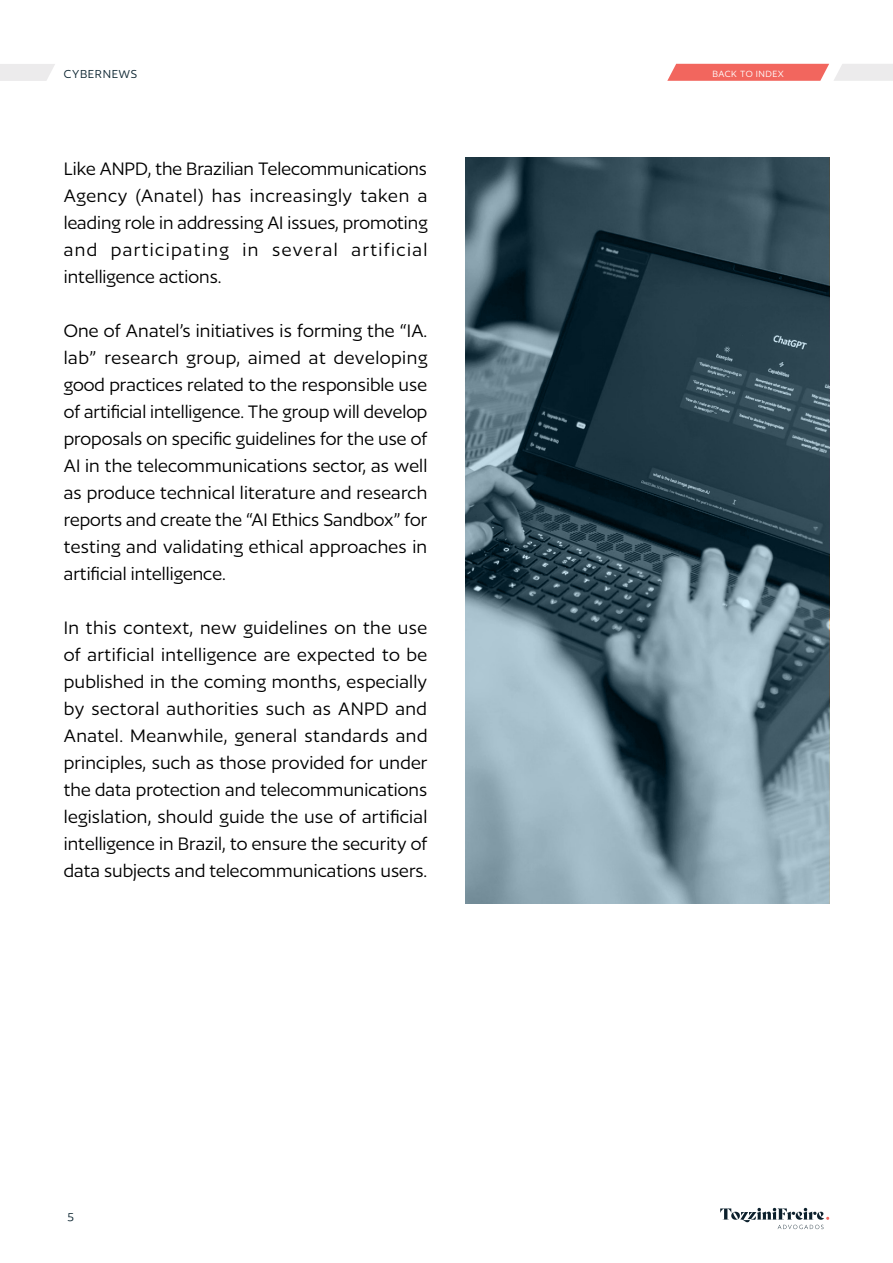
<style>
.page{position:relative;width:893px;height:1263px;background:#fff}
.page>*{position:absolute;margin:0;border:0;box-sizing:border-box;transform-origin:0 0}
.t1{font:21px/27px "Author";color:#000;text-align:justify}
.t2{font:13.5px "Author";letter-spacing:.05em;color:#0b2430}
.t3{font:10.5px "Author";letter-spacing:.05em;color:#fff}
</style>
<div class="page">
<svg style="left:720px;top:1208px;width:109px;height:21px"></svg>
<svg style="left:0;top:64px;width:55px;height:17px"></svg>
<svg style="left:667px;top:64px;width:226px;height:17px;background:#f1938e"></svg>
<img style="left:466px;top:157px;width:363px;height:747px">
<p class="t2" style="left:64px;top:67px;width:75px">CYBERNEWS</p>
<p class="t1" style="left:64px;top:155px;width:365px">Like ANPD, the Brazilian Telecommunications Agency (Anatel) has increasingly taken a leading role in addressing AI issues, promoting and participating in several artificial intelligence actions.</p>
<p class="t1" style="left:64px;top:317px;width:365px">One of Anatel’s initiatives is forming the “IA. lab” research group, aimed at developing good practices related to the responsible use of artificial intelligence. The group will develop proposals on specific guidelines for the use of AI in the telecommunications sector, as well as produce technical literature and research reports and create the “AI Ethics Sandbox” for testing and validating ethical approaches in artificial intelligence.</p>
<p class="t1" style="left:64px;top:614px;width:365px">In this context, new guidelines on the use of artificial intelligence are expected to be published in the coming months, especially by sectoral authorities such as ANPD and Anatel. Meanwhile, general standards and principles, such as those provided for under the data protection and telecommunications legislation, should guide the use of artificial intelligence in Brazil, to ensure the security of data subjects and telecommunications users.</p>
<p class="t2" style="left:68px;top:1209px;width:8px">5</p>
<p class="t3" style="left:712px;top:68px;width:73px">BACK TO INDEX</p>
</div>
